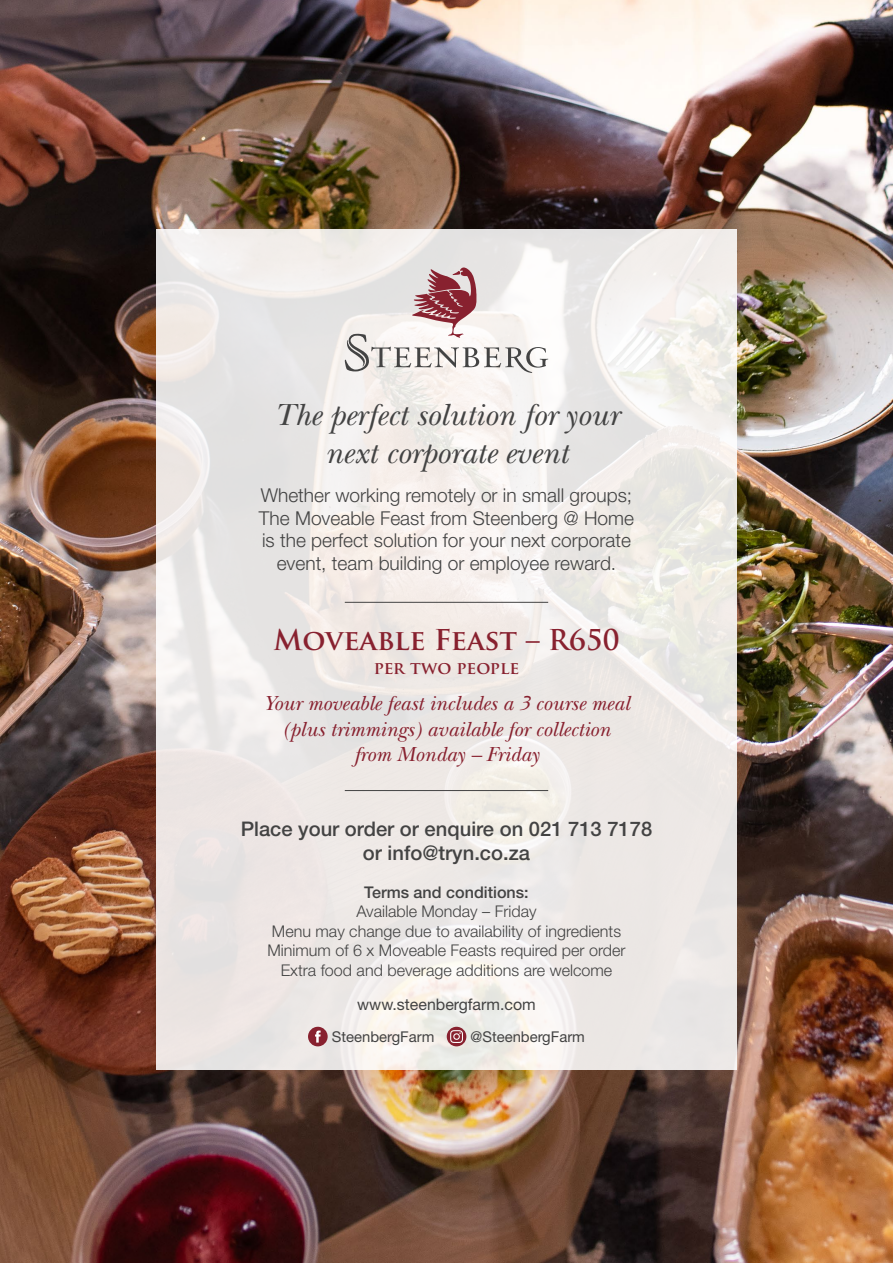
<style>
.page{position:relative;width:893px;height:1263px;background:#fff}
.page>*{position:absolute;margin:0;border:0;box-sizing:border-box;transform-origin:0 0}
.t1{font:italic 31.8px/38.2px "New Baskerville Std";color:#434343;text-align:center}
.t2{font:700 28.05px "Trajan Pro";color:#88212f}
.t3{font:italic 21.3px/25.5px "New Baskerville Std";color:#88212f;text-align:center}
.t4{font:500 20.1px/24.2px "Helvetica Neue LT Std";color:#434343;text-align:center}
.t5{font:300 19.05px/23px "Helvetica Neue LT Std";color:#434343;text-align:center}
.t6{font:700 16.95px "Trajan Pro";color:#88212f}
.t7{font:300 16.2px/19.4px "Helvetica Neue LT Std";color:#434343;text-align:center}
.t8{font:500 16.2px "Helvetica Neue LT Std";color:#434343}
.t9{font:15.9px "Helvetica Neue LT Std";color:#434343}
.t10{font:14.85px "Helvetica Neue LT Std";color:#434343}
</style>
<div class="page">
<img style="left:0;top:0;width:893px;height:1263px">
<svg style="left:156px;top:229px;width:581px;height:840px;fill:#ede8e5"></svg>
<svg style="left:345px;top:267px;width:203px;height:106px"></svg>
<div style="left:308px;top:1027px;width:20px;height:19px;background:#88212f;border-radius:50%"></div>
<svg style="left:315px;top:1030px;width:6px;height:12px"></svg>
<div style="left:447px;top:1027px;width:19px;height:19px;background:#88212f;border-radius:50%"></div>
<svg style="left:450px;top:1030px;width:13px;height:13px"></svg>
<hr style="left:345px;top:602px;width:203px;height:1px;background:#434343">
<hr style="left:345px;top:790px;width:203px;height:1px;background:#434343">
<p class="t1" style="left:274px;top:395px;width:346px">The perfect solution for your next corporate event</p>
<p class="t5" style="left:259px;top:483px;width:377px">Whether working remotely or in small groups; The Moveable Feast from Steenberg @ Home is the perfect solution for your next corporate event, team building or employee reward.</p>
<p class="t2" style="left:273px;top:623px;width:348px">Moveable Feast – R650</p>
<p class="t6" style="left:374px;top:657px;width:147px">per two people</p>
<p class="t3" style="left:263px;top:691px;width:368px">Your moveable feast includes a 3 course meal (plus trimmings) available for collection from Monday – Friday</p>
<p class="t4" style="left:241px;top:816px;width:413px">Place your order or enquire on 021 713 7178 or info@tryn.co.za</p>
<p class="t8" style="left:364px;top:882px;width:166px">Terms and conditions:</p>
<p class="t7" style="left:356px;top:902px;width:182px">Available Monday – Friday</p>
<p class="t7" style="left:272px;top:921px;width:351px">Menu may change due to availability of ingredients</p>
<p class="t7" style="left:267px;top:940px;width:360px">Minimum of 6 x Moveable Feasts required per order<br>Extra food and beverage additions are welcome</p>
<p class="t9" style="left:357px;top:995px;width:180px">www.steenbergfarm.com</p>
<p class="t10" style="left:332px;top:1027px;width:104px">SteenbergFarm</p>
<p class="t10" style="left:470px;top:1027px;width:116px">@SteenbergFarm</p>
</div>
